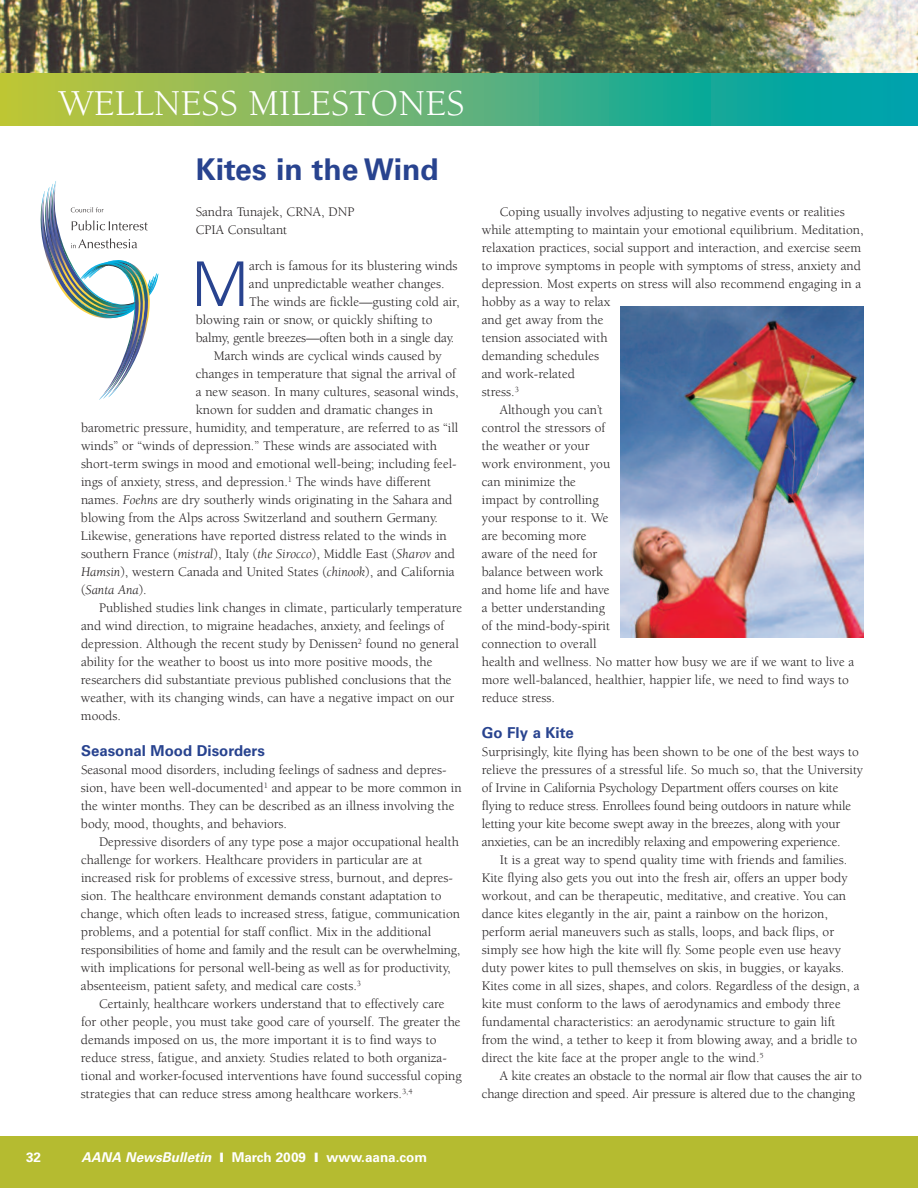
<style>
.page{position:relative;width:918px;height:1188px;background:#fff}
.page>*{position:absolute;margin:0;border:0;box-sizing:border-box;transform-origin:0 0}
.t1{font:300 61.65px "Univers";color:#28438f}
.t2{font:37.5px "Berkeley";color:#fff}
.t3{font:700 30px "Univers";color:#28438f}
.t4{font:700 15px "Univers";color:#28438f}
.t5{font:13.5px/18px "Berkeley";color:#231f20}
.t6{font:700 13.5px "Univers";color:#fff}
.t7{font:italic 13.5px "Berkeley";color:#231f20}
.s1{font-style:italic}
.s2{font-style:normal}
</style>
<div class="page">
<div style="left:0;top:1136px;width:918px;height:52px;background:#b5bb30"></div>
<img style="left:0;top:0;width:918px;height:74px">
<svg style="left:0;top:74px;width:918px;height:52px"></svg>
<img style="left:620px;top:306px;width:244px;height:332px">
<svg style="left:42px;top:187px;width:112px;height:158px"></svg>
<img style="left:139px;top:262px;width:2px;height:89px">
<img style="left:80px;top:261px;width:59px;height:139px">
<h2 class="t2" style="left:59px;top:89px;width:407px">WELLNESS MILESTONES</h2>
<h3 class="t3" style="left:196px;top:158px;width:245px">Kites in the Wind</h3>
<p class="t5" style="left:196px;top:204px;width:160px">Sandra Tunajek, CRNA, DNP<br>CPIA Consultant</p>
<h1 class="t1" style="left:191px;top:261px;width:60px">M</h1>
<p class="t5" style="left:249px;top:258px;width:210px">arch is famous for its blustering winds</p>
<p class="t5" style="left:249px;top:276px;width:197px">and unpredictable weather changes.</p>
<p class="t5" style="left:249px;top:294px;width:212px">The winds are fickle—gusting cold air,</p>
<p class="t5" style="left:196px;top:312px;width:238px">blowing rain or snow, or quickly shifting to</p>
<p class="t5" style="left:196px;top:330px;width:260px">balmy, gentle breezes—often both in a single day.</p>
<p class="t5" style="left:214px;top:348px;width:230px">March winds are cyclical winds caused by</p>
<p class="t5" style="left:196px;top:366px;width:262px">changes in temperature that signal the arrival of</p>
<p class="t5" style="left:196px;top:384px;width:264px">a new season. In many cultures, seasonal winds,</p>
<p class="t5" style="left:196px;top:402px;width:239px">known for sudden and dramatic changes in</p>
<p class="t5" style="left:81px;top:420px;width:379px">barometric pressure, humidity, and temperature, are referred to as “ill</p>
<p class="t5" style="left:81px;top:438px;width:358px">winds” or “winds of depression.” These winds are associated with</p>
<p class="t5" style="left:81px;top:456px;width:377px">short-term swings in mood and emotional well-being; including feel-</p>
<p class="t5" style="left:81px;top:474px;width:352px">ings of anxiety, stress, and depression.<sup>1</sup> The winds have different</p>
<p class="t5" style="left:81px;top:492px;width:373px">names. <span class="s1">Foehns</span> are dry southerly winds originating in the Sahara and</p>
<p class="t5" style="left:81px;top:510px;width:359px">blowing from the Alps across Switzerland and southern Germany.</p>
<p class="t5" style="left:81px;top:528px;width:367px">Likewise, generations have reported distress related to the winds in</p>
<p class="t5" style="left:81px;top:546px;width:375px">southern France (<span class="s1">mistral</span>), Italy (<span class="s1">the Sirocco</span>), Middle East (<span class="s1">Sharov</span> and</p>
<p class="t5" style="left:81px;top:564px;width:375px"><span class="s1">Hamsin</span>), western Canada and United States (<span class="s1">chinook</span>), and California</p>
<p class="t7" style="left:81px;top:584px;width:67px"><span class="s2">(</span>Santa Ana<span class="s2">).</span></p>
<p class="t5" style="left:99px;top:600px;width:365px">Published studies link changes in climate, particularly temperature</p>
<p class="t5" style="left:81px;top:618px;width:365px">and wind direction, to migraine headaches, anxiety, and feelings of</p>
<p class="t5" style="left:81px;top:636px;width:379px">depression. Although the recent study by Denissen<sup>2</sup> found no general</p>
<p class="t5" style="left:81px;top:654px;width:353px">ability for the weather to boost us into more positive moods, the</p>
<p class="t5" style="left:81px;top:672px;width:372px">researchers did substantiate previous published conclusions that the</p>
<p class="t5" style="left:81px;top:690px;width:375px">weather, with its changing winds, can have a negative impact on our</p>
<p class="t5" style="left:81px;top:708px;width:41px">moods.</p>
<p class="t4" style="left:81px;top:745px;width:185px">Seasonal Mood Disorders</p>
<p class="t5" style="left:81px;top:762px;width:382px">Seasonal mood disorders, including feelings of sadness and depres&shy;sion, have been well-documented<sup>1</sup> and appear to be more common in the winter months. They can be described as an illness involving the body, mood, thoughts, and behaviors.</p>
<p class="t5" style="left:81px;top:834px;width:381px;text-indent:18px">Depressive disorders of any type pose a major occupational health challenge for workers. Healthcare providers in particular are at increased risk for problems of excessive stress, burnout, and depres&shy;sion. The healthcare environment demands constant adaptation to change, which often leads to increased stress, fatigue, communication problems, and a potential for staff conflict. Mix in the additional responsibilities of home and family and the result can be overwhelming, with implications for personal well-being as well as for productivity, absenteeism, patient safety, and medical care costs.<sup>3</sup></p>
<p class="t5" style="left:81px;top:996px;width:382px;text-indent:18px">Certainly, healthcare workers understand that to effectively care for other people, you must take good care of yourself. The greater the demands imposed on us, the more important it is to find ways to reduce stress, fatigue, and anxiety. Studies related to both organiza&shy;tional and worker-focused interventions have found successful coping strategies that can reduce stress among healthcare workers.<sup>3,4</sup></p>
<p class="t5" style="left:500px;top:204px;width:346px">Coping usually involves adjusting to negative events or realities</p>
<p class="t5" style="left:482px;top:222px;width:383px">while attempting to maintain your emotional equilibrium. Meditation,</p>
<p class="t5" style="left:482px;top:240px;width:381px">relaxation practices, social support and interaction, and exercise seem</p>
<p class="t5" style="left:482px;top:258px;width:381px">to improve symptoms in people with symptoms of stress, anxiety and</p>
<p class="t5" style="left:482px;top:276px;width:381px">depression. Most experts on stress will also recommend engaging in a</p>
<p class="t5" style="left:482px;top:294px;width:130px">hobby as a way to relax</p>
<p class="t5" style="left:482px;top:312px;width:123px">and get away from the</p>
<p class="t5" style="left:482px;top:330px;width:127px">tension associated with</p>
<p class="t5" style="left:482px;top:348px;width:119px">demanding schedules</p>
<p class="t5" style="left:482px;top:366px;width:95px">and work-related</p>
<p class="t5" style="left:482px;top:384px;width:39px">stress.<sup>3</sup></p>
<p class="t5" style="left:500px;top:402px;width:105px">Although you can’t</p>
<p class="t5" style="left:482px;top:420px;width:125px">control the stressors of</p>
<p class="t5" style="left:482px;top:438px;width:109px">the weather or your</p>
<p class="t5" style="left:482px;top:456px;width:130px">work environment, you</p>
<p class="t5" style="left:482px;top:474px;width:96px">can minimize the</p>
<p class="t5" style="left:482px;top:492px;width:118px">impact by controlling</p>
<p class="t5" style="left:482px;top:510px;width:128px">your response to it. We</p>
<p class="t5" style="left:482px;top:528px;width:106px">are becoming more</p>
<p class="t5" style="left:482px;top:546px;width:117px">aware of the need for</p>
<p class="t5" style="left:482px;top:564px;width:123px">balance between work</p>
<p class="t5" style="left:482px;top:582px;width:129px">and home life and have</p>
<p class="t5" style="left:482px;top:600px;width:125px">a better understanding</p>
<p class="t5" style="left:482px;top:618px;width:130px">of the mind-body-spirit</p>
<p class="t5" style="left:482px;top:636px;width:116px">connection to overall</p>
<p class="t5" style="left:482px;top:654px;width:374px">health and wellness. No matter how busy we are if we want to live a</p>
<p class="t5" style="left:482px;top:672px;width:369px">more well-balanced, healthier, happier life, we need to find ways to</p>
<p class="t5" style="left:482px;top:690px;width:75px">reduce stress.</p>
<p class="t4" style="left:482px;top:727px;width:93px">Go Fly a Kite</p>
<p class="t5" style="left:482px;top:744px;width:383px">Surprisingly, kite flying has been shown to be one of the best ways to relieve the pressures of a stressful life. So much so, that the University of Irvine in California Psychology Department offers courses on kite flying to reduce stress. Enrollees found being outdoors in nature while letting your kite become swept away in the breezes, along with your anxieties, can be an incredibly relaxing and empowering experience.</p>
<p class="t5" style="left:482px;top:852px;width:379px;text-indent:18px">It is a great way to spend quality time with friends and families.<br>Kite flying also gets you out into the fresh air, offers an upper body workout, and can be therapeutic, meditative, and creative. You can dance kites elegantly in the air, paint a rainbow on the horizon, perform aerial maneuvers such as stalls, loops, and back flips, or simply see how high the kite will fly. Some people even use heavy duty power kites to pull themselves on skis, in buggies, or kayaks.<br>Kites come in all sizes, shapes, and colors. Regardless of the design, a kite must conform to the laws of aerodynamics and embody three fundamental characteristics: an aerodynamic structure to gain lift from the wind, a tether to keep it from blowing away, and a bridle to direct the kite face at the proper angle to the wind.<sup>5</sup></p>
<p class="t5" style="left:482px;top:1068px;width:382px;text-indent:18px">A kite creates an obstacle to the normal air flow that causes the air to change direction and speed. Air pressure is altered due to the changing</p>
<p class="t6" style="left:26px;top:1153px;width:17px">32</p>
<p class="t6" style="left:81px;top:1153px;width:347px"><span class="s1">AANA NewsBulletin</span> ❙ March 2009 ❙ www.aana.com</p>
</div>
